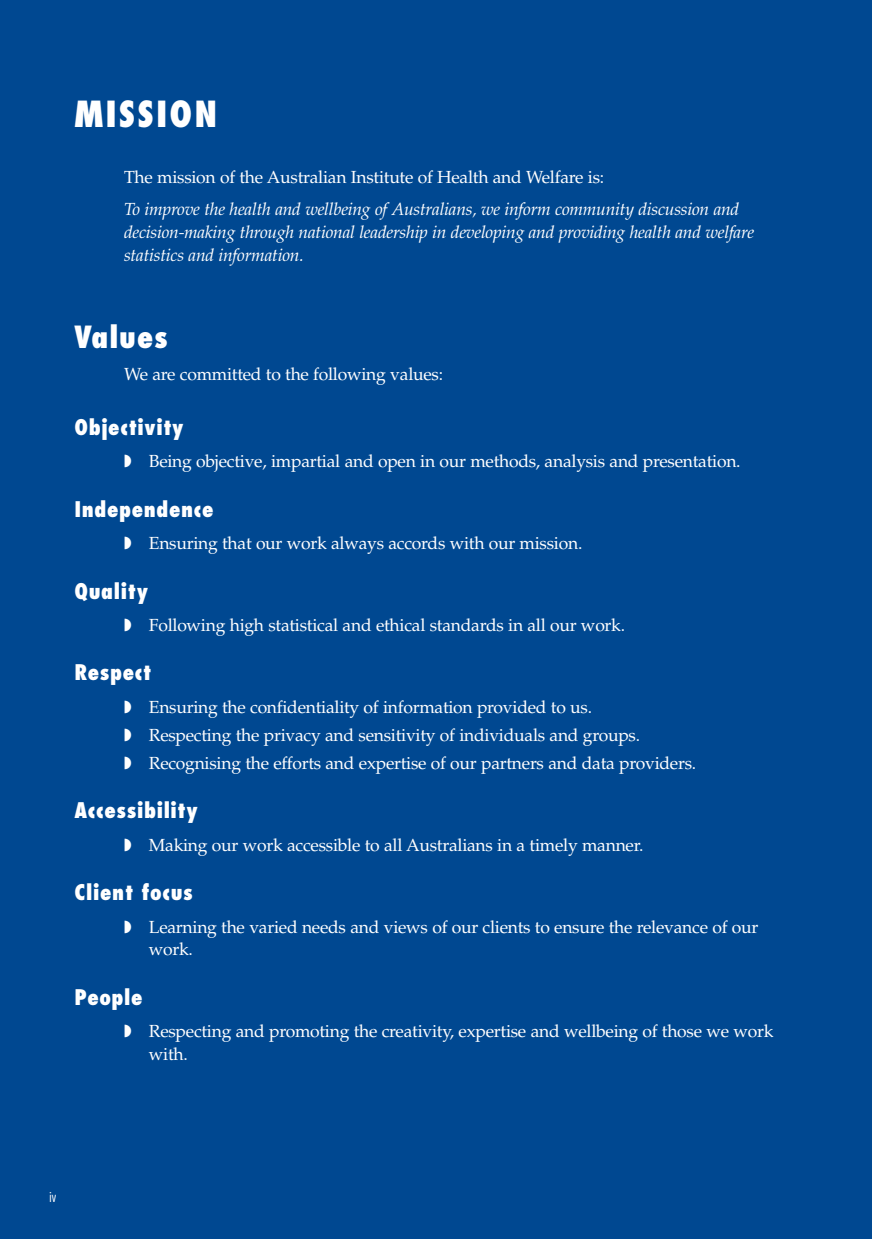
<style>
.page{position:relative;width:872px;height:1239px;background:#fff}
.page>*{position:absolute;margin:0;border:0;box-sizing:border-box;transform-origin:0 0}
.t1{font:800 condensed 35px "Futura";letter-spacing:.06em;color:#fff}
.t2{font:800 condensed 29.75px "Futura";letter-spacing:.03em;color:#fff}
.t3{font:800 condensed 21px "Futura";letter-spacing:.03em;color:#fff}
.t4{font:17.5px/27.7px "Palatino";letter-spacing:-.015em;color:#fff}
.t5{font:italic 17.5px/22.8px "Palatino";letter-spacing:-.015em;color:#fff}
.t6{font:300 condensed 14px "Futura";color:#fff}
</style>
<div class="page">
<div style="left:0;top:0;width:872px;height:1238px;background:#004891"></div>
<h1 class="t1" style="left:74px;top:99px;width:144px">MISSION</h1>
<p class="t4" style="left:124px;top:165px;width:481px">The mission of the Australian Institute of Health and Welfare is:</p>
<p class="t5" style="left:124px;top:200px;width:631px">To improve the health and wellbeing of Australians, we inform community discussion and decision-making through national leadership in developing and providing health and welfare statistics and information.</p>
<h2 class="t2" style="left:74px;top:324px;width:95px">Values</h2>
<p class="t4" style="left:124px;top:363px;width:320px">We are committed to the following values:</p>
<p class="t3" style="left:74px;top:418px;width:111px">Objectivity</p>
<p class="t4" style="left:124px;top:449px;width:618px">◗ Being objective, impartial and open in our methods, analysis and presentation.</p>
<p class="t3" style="left:74px;top:500px;width:141px">Independence</p>
<p class="t4" style="left:124px;top:531px;width:460px">◗ Ensuring that our work always accords with our mission.</p>
<p class="t3" style="left:74px;top:582px;width:75px">Quality</p>
<p class="t4" style="left:124px;top:613px;width:502px">◗ Following high statistical and ethical standards in all our work.</p>
<p class="t3" style="left:74px;top:664px;width:78px">Respect</p>
<p class="t4" style="left:124px;top:695px;width:573px">◗ Ensuring the confidentiality of information provided to us.<br>◗ Respecting the privacy and sensitivity of individuals and groups.<br>◗ Recognising the efforts and expertise of our partners and data providers.</p>
<p class="t3" style="left:74px;top:801px;width:125px">Accessibility</p>
<p class="t4" style="left:124px;top:833px;width:521px">◗ Making our work accessible to all Australians in a timely manner.</p>
<p class="t3" style="left:74px;top:883px;width:120px">Client focus</p>
<p class="t4" style="left:149px;top:917px;width:611px;line-height:22.8px;text-indent:-25px">◗ Learning the varied needs and views of our clients to ensure the relevance of our work.</p>
<p class="t3" style="left:74px;top:988px;width:70px">People</p>
<p class="t4" style="left:149px;top:1022px;width:626px;line-height:22.8px;text-indent:-25px">◗ Respecting and promoting the creativity, expertise and wellbeing of those we work with.</p>
<p class="t6" style="left:50px;top:1191px;width:8px">iv</p>
</div>
